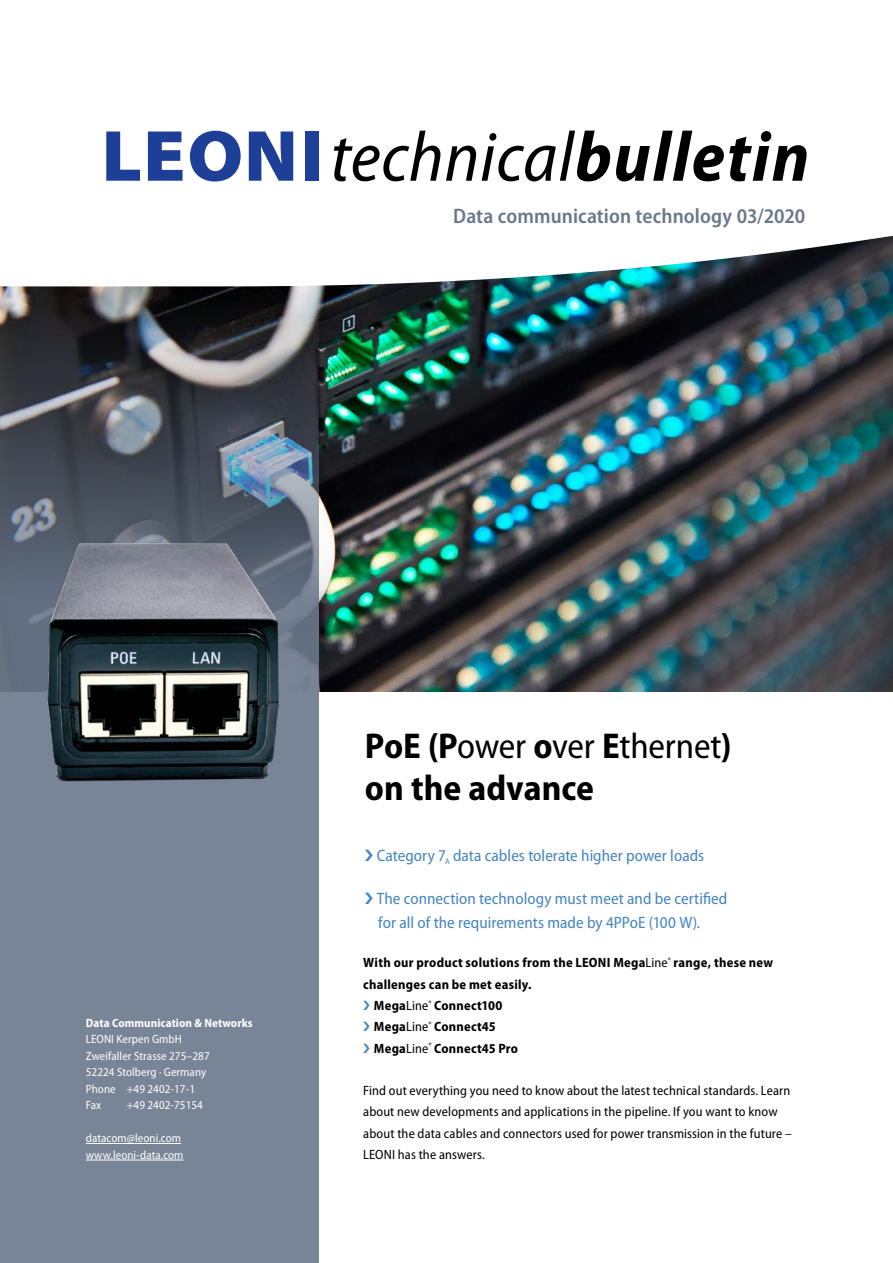
<style>
.page{position:relative;width:893px;height:1263px;background:#fff}
.page>*{position:absolute;margin:0;border:0;box-sizing:border-box;transform-origin:0 0}
.t1{font:italic semi-condensed 71.1px "Myriad Pro";letter-spacing:.01em;color:#000}
.t2{font:700 semi-condensed 36px/42px "Myriad Pro";color:#000}
.t3{font:600 semi-condensed 21px "Myriad Pro";letter-spacing:.005em;color:#69788b}
.t4{font:semi-condensed 16.5px/24px "Myriad Pro";color:#4485c1}
.t5{font:semi-condensed 13.5px/21.3px "Myriad Pro";letter-spacing:.01em;color:#000}
.t6{font:700 semi-condensed 13.5px "Myriad Pro";letter-spacing:.02em;color:#000}
.t7{font:semi-condensed 12px/16.5px "Myriad Pro";letter-spacing:.005em;color:#fff}
.t8{font:700 semi-condensed 12px "Myriad Pro";letter-spacing:.005em;color:#fff}
.s1{font-weight:700}
.s2{font-weight:400}
</style>
<div class="page">
<img style="left:319px;top:286px;width:574px;height:405px">
<svg style="left:0;top:286px;width:319px;height:977px;background:#697482"></svg>
<hr style="left:86px;top:1143px;width:95px;height:1px;background:#fff">
<hr style="left:86px;top:1160px;width:98px;height:1px;background:#fff">
<svg style="left:106px;top:130px;width:787px;height:156px"></svg>
<svg style="left:106px;top:132px;width:34px;height:49px"></svg>
<svg style="left:148px;top:132px;width:35px;height:49px"></svg>
<svg style="left:190px;top:131px;width:51px;height:50px"></svg>
<svg style="left:249px;top:132px;width:44px;height:49px"></svg>
<div style="left:305px;top:132px;width:14px;height:49px;background:#1e3f97"></div>
<img style="left:38px;top:538px;width:250px;height:248px">
<h1 class="t1" style="left:330px;top:114px;width:481px">technical<span class="s1">bulletin</span></h1>
<h3 class="t3" style="left:453px;top:203px;width:353px">Data communication technology 03/2020</h3>
<p class="t8" style="left:86px;top:1015px;width:168px">Data Communication &amp; Networks</p>
<p class="t7" style="left:86px;top:1031px;width:125px">LEONI Kerpen GmbH<br>Zweifaller Strasse 275–287<br>52224 Stolberg · Germany<br>Phone +49 2402-17-1<br>Fax</p>
<p class="t7" style="left:126px;top:1097px;width:78px">+49 2402-75154</p>
<p class="t7" style="left:86px;top:1130px;width:99px">datacom@leoni.com www.leoni-data.com</p>
<h2 class="t2" style="left:365px;top:724px;width:368px">PoE (P<span class="s2">ower</span> o<span class="s2">ver</span> E<span class="s2">thernet</span>) on the advance</h2>
<p class="t4" style="left:377px;top:843px;width:329px">Category 7<sub>A</sub> data cables tolerate higher power loads</p>
<p class="t4" style="left:377px;top:886px;width:352px">The connection technology must meet and be certified for all of the requirements made by 4PPoE (100 W).</p>
<p class="t6" style="left:363px;top:954px;width:411px">With our product solutions from the LEONI Mega<span class="s2">Line</span><sup>®</sup> range, these new</p>
<p class="t6" style="left:363px;top:975px;width:170px">challenges can be met easily.</p>
<p class="t6" style="left:374px;top:997px;width:130px">Mega<span class="s2">Line</span><sup>®</sup> Connect100</p>
<p class="t6" style="left:374px;top:1018px;width:123px">Mega<span class="s2">Line</span><sup>®</sup> Connect45</p>
<p class="t6" style="left:374px;top:1039px;width:146px">Mega<span class="s2">Line</span><sup>®</sup> Connect45 Pro</p>
<p class="t5" style="left:363px;top:1080px;width:430px">Find out everything you need to know about the latest technical standards. Learn about new developments and applications in the pipeline. If you want to know about the data cables and connectors used for power transmission in the future – LEONI has the answers.</p>
</div>
